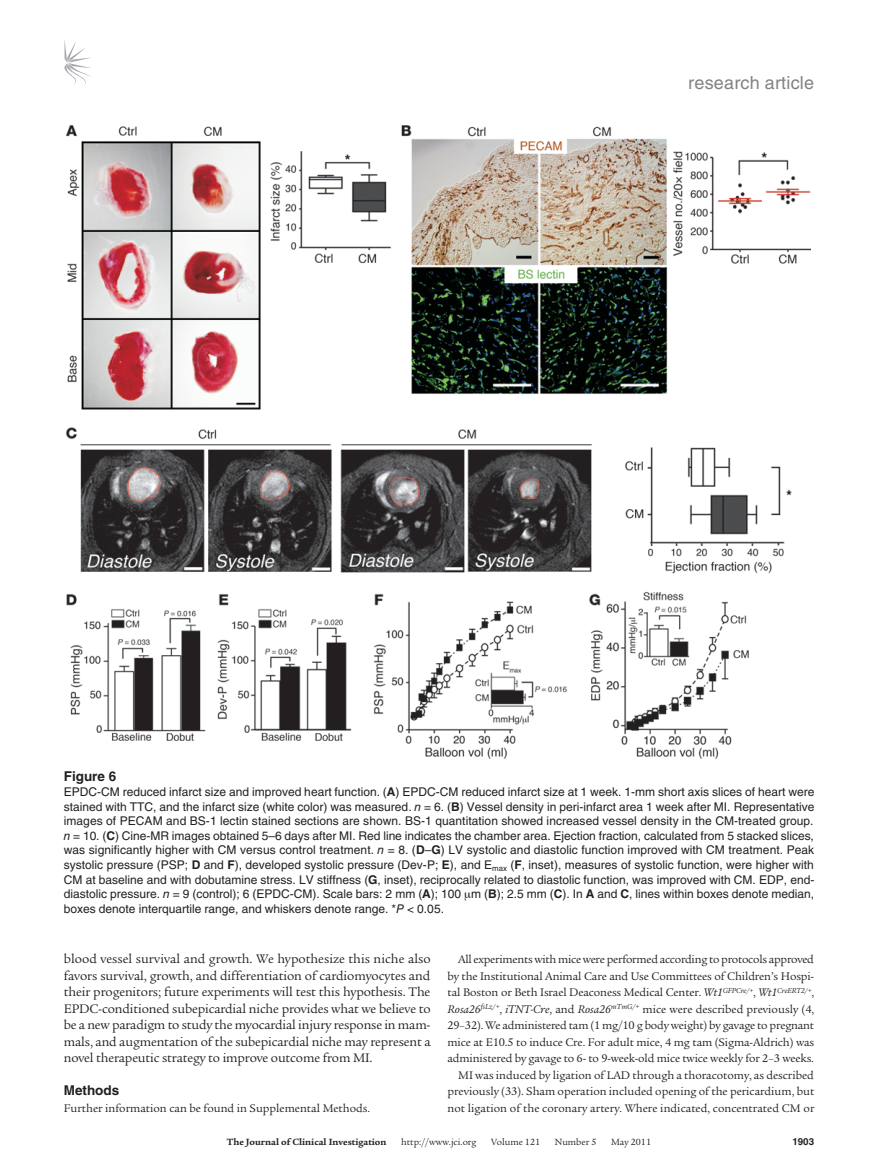
<style>
.page{position:relative;width:878px;height:1175px;background:#fff}
.page>*{position:absolute;margin:0;border:0;box-sizing:border-box;transform-origin:0 0}
.t1{font:18px "Helvetica LT Std";letter-spacing:.01em;color:#808285}
.t2{font:13.5px/16.5px "Legacy Serif Std";letter-spacing:-.01em;color:#231f20;text-align:justify}
.t3{font:700 13.5px "Helvetica LT Std";color:#231f20}
.t4{font:12px/14.7px "Helvetica LT Std";color:#231f20;text-align:justify}
.t5{font:12px/16.5px "Legacy Serif Std";letter-spacing:-.01em;color:#231f20;text-align:right}
.t6{font:9.75px "Legacy Serif Std";color:#231f20}
.t7{font:700 9.75px "Legacy Serif Std";color:#231f20}
.t8{font:700 9.75px "Helvetica LT Std";color:#231f20}
.s1{font-weight:700}
.s2{font-style:italic}
</style>
<div class="page">
<svg style="left:64px;top:40px;width:27px;height:45px"></svg>
<img style="left:65px;top:125px;width:745px;height:634px">
<h1 class="t1" style="left:688px;top:73px;width:127px">research article</h1>
<p class="t3" style="left:64px;top:768px;width:54px">Figure 6</p>
<p class="t4" style="left:64px;top:784px;width:752px">EPDC-CM reduced infarct size and improved heart function. (<span class="s1">A</span>) EPDC-CM reduced infarct size at 1 week. 1-mm short axis slices of heart were stained with TTC, and the infarct size (white color) was measured. <span class="s2">n</span> = 6. (<span class="s1">B</span>) Vessel density in peri-infarct area 1 week after MI. Representative images of PECAM and BS-1 lectin stained sections are shown. BS-1 quantitation showed increased vessel density in the CM-treated group. <span class="s2">n</span> = 10. (<span class="s1">C</span>) Cine-MR images obtained 5–6 days after MI. Red line indicates the chamber area. Ejection fraction, calculated from 5 stacked slices, was significantly higher with CM versus control treatment. <span class="s2">n</span> = 8. (<span class="s1">D</span>–<span class="s1">G</span>) LV systolic and diastolic function improved with CM treatment. Peak systolic pressure (PSP; <span class="s1">D</span> and <span class="s1">F</span>), developed systolic pressure (Dev-P; <span class="s1">E</span>), and E<sub>max</sub> (<span class="s1">F</span>, inset), measures of systolic function, were higher with CM at baseline and with dobutamine stress. LV stiffness (<span class="s1">G</span>, inset), reciprocally related to diastolic function, was improved with CM. EDP, end&shy;diastolic pressure. <span class="s2">n</span> = 9 (control); 6 (EPDC-CM). Scale bars: 2 mm (<span class="s1">A</span>); 100 m (<span class="s1">B</span>); 2.5 mm (<span class="s1">C</span>). In <span class="s1">A</span> and <span class="s1">C</span>, lines within boxes denote median, boxes denote interquartile range, and whiskers denote range. *<span class="s2">P</span> &lt; 0.05.</p>
<p class="t2" style="left:64px;top:950px;width:368px">blood vessel survival and growth. We hypothesize this niche also favors survival, growth, and differentiation of cardiomyocytes and their progenitors; future experiments will test this hypothesis. The EPDC-conditioned subepicardial niche provides what we believe to be a new paradigm to study the myocardial injury response in mam&shy;mals, and augmentation of the subepicardial niche may represent a novel therapeutic strategy to improve outcome from MI.</p>
<p class="t3" style="left:64px;top:1082px;width:57px">Methods</p>
<p class="t5" style="left:64px;top:1099px;width:308px">Further information can be found in Supplemental Methods.</p>
<p class="t5" style="left:447px;top:951px;width:368px">All experiments with mice were performed according to protocols approved by the Institutional Animal Care and Use Committees of Children’s Hospi&shy;tal Boston or Beth Israel Deaconess Medical Center. <span class="s2">Wt1</span><sup>GFPCre/+</sup>, <span class="s2">Wt1</span><sup>CreERT2/+</sup>, <span class="s2">Rosa26</span><sup>fsLz/+</sup>, <span class="s2">iTNT-Cre</span>, and <span class="s2">Rosa26</span><sup>mTmG/+</sup> mice were described previously (4, 29–32). We administered tam (1 mg/10 g body weight) by gavage to pregnant mice at E10.5 to induce Cre. For adult mice, 4 mg tam (Sigma-Aldrich) was administered by gavage to 6- to 9-week-old mice twice weekly for 2–3 weeks.<br>MI was induced by ligation of LAD through a thoracotomy, as described previously (33). Sham operation included opening of the pericardium, but not ligation of the coronary artery. Where indicated, concentrated CM or</p>
<p class="t7" style="left:227px;top:1135px;width:161px">The Journal of Clinical Investigation</p>
<p class="t6" style="left:401px;top:1136px;width:77px">http://www.jci.org</p>
<p class="t6" style="left:491px;top:1136px;width:50px">Volume 121</p>
<p class="t6" style="left:555px;top:1136px;width:43px">Number 5</p>
<p class="t6" style="left:611px;top:1136px;width:41px">May 2011</p>
<p class="t8" style="left:792px;top:1135px;width:23px">1903</p>
</div>
